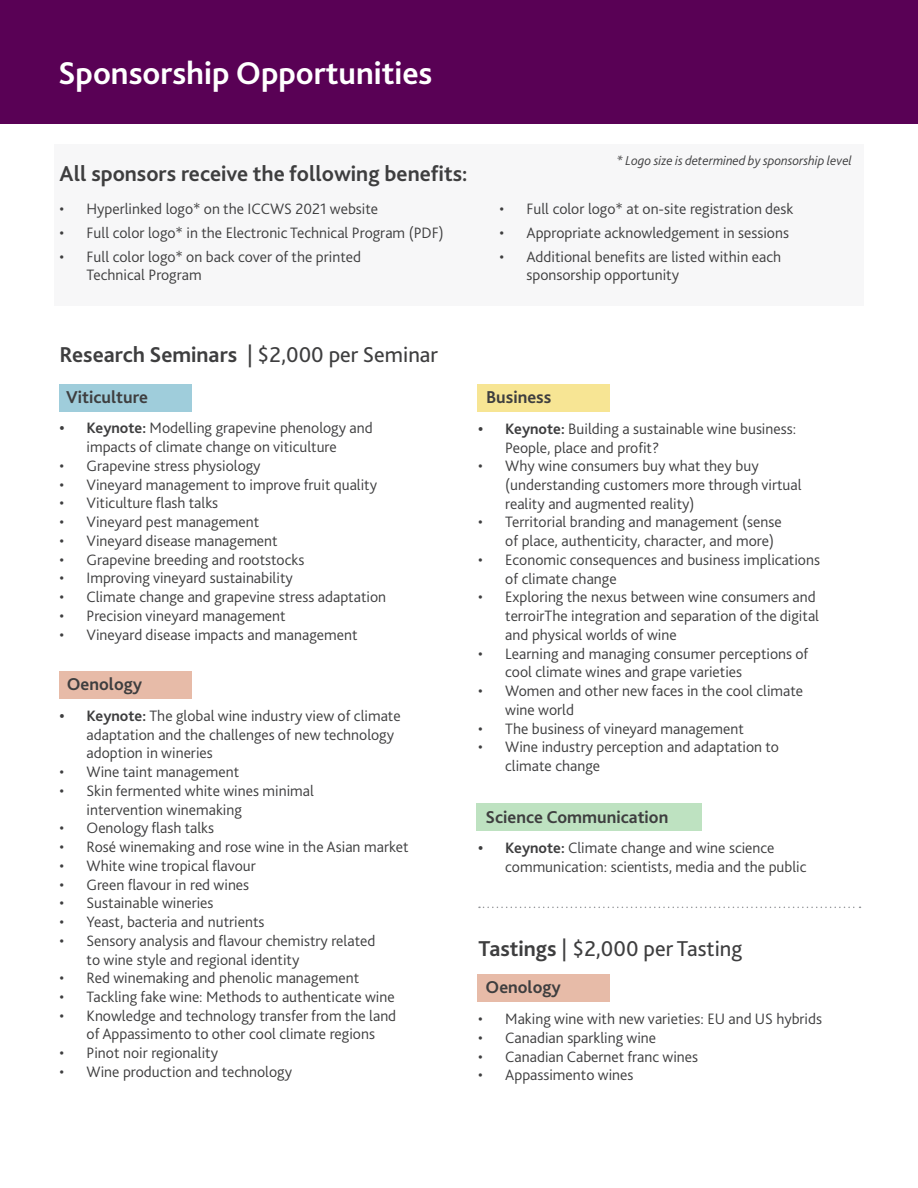
<style>
.page{position:relative;width:918px;height:1188px;background:#fff}
.page>*{position:absolute;margin:0;border:0;box-sizing:border-box;transform-origin:0 0}
.t1{font:700 33px "Bliss 2";color:#fff}
.t2{font:22.5px "Bliss 2";color:#3e3e3f}
.t3{font:700 22.5px "Bliss 2";color:#3e3e3f}
.t4{font:700 18px "Bliss 2";color:#3e3e3f}
.t5{font:300 15.75px/18.8px "Bliss 2";color:#3e3e3f}
.t6{font:italic 300 13.5px "Bliss 2";color:#3e3e3f}
.s1{font-weight:700}
</style>
<div class="page">
<div style="left:54px;top:145px;width:810px;height:161px;background:#f7f7f8"></div>
<div style="left:0;top:0;width:918px;height:123px;background:#590155"></div>
<div style="left:60px;top:384px;width:132px;height:28px;background:#9fcddb"></div>
<div style="left:477px;top:804px;width:225px;height:27px;background:#bee2c1"></div>
<div style="left:60px;top:672px;width:132px;height:27px;background:#e7bba8"></div>
<div style="left:477px;top:384px;width:132px;height:28px;background:#f7e594"></div>
<div style="left:477px;top:974px;width:132px;height:28px;background:#e7bba8"></div>
<svg style="left:479px;top:907px;width:382px;height:1px"></svg>
<h1 class="t1" style="left:58px;top:52px;width:376px">Sponsorship Opportunities</h1>
<h2 class="t3" style="left:60px;top:160px;width:409px">All sponsors receive the following benefits:</h2>
<p class="t5" style="left:60px;top:199px;width:320px">• Hyperlinked logo* on the ICCWS 2021 website</p>
<p class="t5" style="left:60px;top:223px;width:386px">• Full color logo* in the Electronic Technical Program (PDF)</p>
<p class="t5" style="left:87px;top:247px;width:276px;line-height:18px;text-indent:-27px">• Full color logo* on back cover of the printed<br>Technical Program</p>
<p class="t6" style="left:616px;top:152px;width:237px">* Logo size is determined by sponsorship level</p>
<p class="t5" style="left:500px;top:199px;width:295px">• Full color logo* at on-site registration desk</p>
<p class="t5" style="left:500px;top:223px;width:291px">• Appropriate acknowledgement in sessions</p>
<p class="t5" style="left:526px;top:247px;width:256px;line-height:18px;text-indent:-27px">• Additional benefits are listed within each sponsorship opportunity</p>
<h2 class="t2" style="left:60px;top:341px;width:380px"><span class="s1">Research Seminars</span> | $2,000 per Seminar</h2>
<p class="t4" style="left:66px;top:385px;width:83px">Viticulture</p>
<p class="t5" style="left:60px;top:418px;width:315px;text-align:center"><span class="s1">• Keynote:</span> Modelling grapevine phenology and impacts of climate change on viticulture</p>
<p class="t5" style="left:60px;top:456px;width:203px">• Grapevine stress physiology</p>
<p class="t5" style="left:60px;top:475px;width:319px">• Vineyard management to improve fruit quality</p>
<p class="t5" style="left:60px;top:493px;width:160px">• Viticulture flash talks</p>
<p class="t5" style="left:60px;top:512px;width:201px">• Vineyard pest management</p>
<p class="t5" style="left:60px;top:531px;width:220px">• Vineyard disease management</p>
<p class="t5" style="left:60px;top:550px;width:246px">• Grapevine breeding and rootstocks</p>
<p class="t5" style="left:60px;top:568px;width:235px">• Improving vineyard sustainability</p>
<p class="t5" style="left:60px;top:587px;width:328px">• Climate change and grapevine stress adaptation</p>
<p class="t5" style="left:60px;top:606px;width:228px">• Precision vineyard management</p>
<p class="t5" style="left:60px;top:625px;width:299px">• Vineyard disease impacts and management</p>
<p class="t4" style="left:67px;top:673px;width:77px">Oenology</p>
<p class="t5" style="left:87px;top:706px;width:316px;text-indent:-27px"><span class="s1">• Keynote:</span> The global wine industry view of climate adaptation and the challenges of new technology adoption in wineries</p>
<p class="t5" style="left:60px;top:762px;width:181px">• Wine taint management</p>
<p class="t5" style="left:87px;top:781px;width:229px;text-indent:-27px">• Skin fermented white wines minimal intervention winemaking</p>
<p class="t5" style="left:60px;top:818px;width:156px">• Oenology flash talks</p>
<p class="t5" style="left:60px;top:837px;width:350px">• Rosé winemaking and rose wine in the Asian market</p>
<p class="t5" style="left:60px;top:856px;width:198px">• White wine tropical flavour</p>
<p class="t5" style="left:60px;top:875px;width:191px">• Green flavour in red wines</p>
<p class="t5" style="left:60px;top:893px;width:155px">• Sustainable wineries</p>
<p class="t5" style="left:60px;top:912px;width:206px">• Yeast, bacteria and nutrients</p>
<p class="t5" style="left:87px;top:931px;width:290px;text-indent:-27px">• Sensory analysis and flavour chemistry related to wine style and regional identity</p>
<p class="t5" style="left:60px;top:968px;width:301px">• Red winemaking and phenolic management</p>
<p class="t5" style="left:60px;top:987px;width:337px">• Tackling fake wine: Methods to authenticate wine</p>
<p class="t5" style="left:60px;top:1006px;width:338px;text-align:center">• Knowledge and technology transfer from the land of Appassimento to other cool climate regions</p>
<p class="t5" style="left:60px;top:1043px;width:160px">• Pinot noir regionality</p>
<p class="t5" style="left:60px;top:1062px;width:234px">• Wine production and technology</p>
<p class="t4" style="left:486px;top:386px;width:67px">Business</p>
<p class="t5" style="left:505px;top:419px;width:292px;text-indent:-27px"><span class="s1">• Keynote:</span> Building a sustainable wine business:<br>People, place and profit?</p>
<p class="t5" style="left:505px;top:456px;width:298px;text-indent:-27px">• Why wine consumers buy what they buy (understanding customers more through virtual reality and augmented reality)</p>
<p class="t5" style="left:505px;top:512px;width:278px;text-indent:-27px">• Territorial branding and management (sense of place, authenticity, character, and more)</p>
<p class="t5" style="left:505px;top:550px;width:316px;text-indent:-27px">• Economic consequences and business implications of climate change</p>
<p class="t5" style="left:505px;top:587px;width:315px;text-indent:-27px">• Exploring the nexus between wine consumers and terroirThe integration and separation of the digital and physical worlds of wine</p>
<p class="t5" style="left:505px;top:644px;width:305px;text-indent:-27px">• Learning and managing consumer perceptions of cool climate wines and grape varieties</p>
<p class="t5" style="left:505px;top:681px;width:299px;text-indent:-27px">• Women and other new faces in the cool climate wine world</p>
<p class="t5" style="left:478px;top:719px;width:267px">• The business of vineyard management</p>
<p class="t5" style="left:505px;top:737px;width:275px;text-indent:-27px">• Wine industry perception and adaptation to climate change</p>
<p class="t4" style="left:486px;top:805px;width:184px">Science Communication</p>
<p class="t5" style="left:505px;top:838px;width:303px;text-indent:-27px"><span class="s1">• Keynote:</span> Climate change and wine science communication: scientists, media and the public</p>
<h2 class="t2" style="left:478px;top:934px;width:265px"><span class="s1">Tastings</span> | $2,000 per Tasting</h2>
<p class="t4" style="left:486px;top:976px;width:77px">Oenology</p>
<p class="t5" style="left:478px;top:1009px;width:345px">• Making wine with new varieties: EU and US hybrids</p>
<p class="t5" style="left:478px;top:1028px;width:179px">• Canadian sparkling wine</p>
<p class="t5" style="left:478px;top:1047px;width:221px">• Canadian Cabernet franc wines</p>
<p class="t5" style="left:478px;top:1065px;width:157px">• Appassimento wines</p>
</div>
